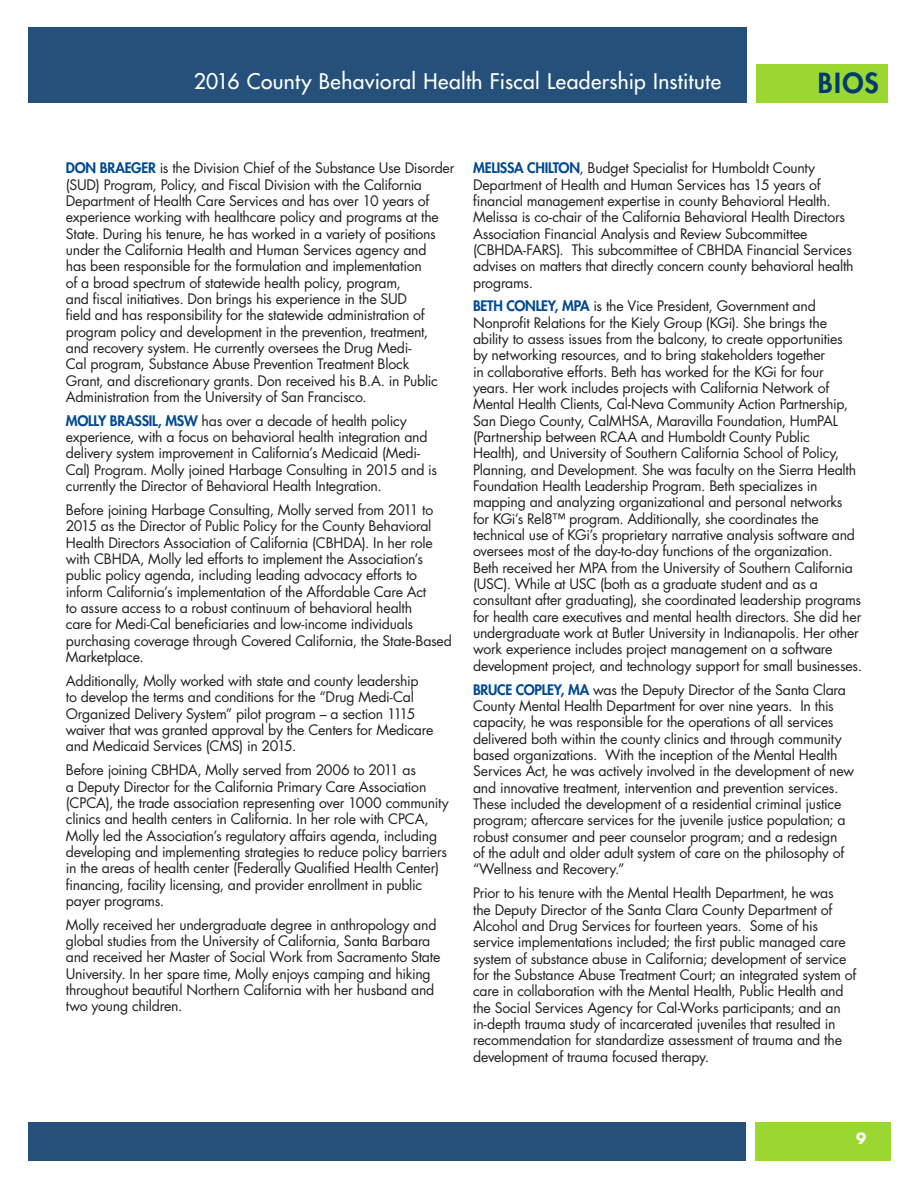
<style>
.page{position:relative;width:918px;height:1188px;background:#fff}
.page>*{position:absolute;margin:0;border:0;box-sizing:border-box;transform-origin:0 0}
.BASIC_LINE_w__right{font:800 27px "Futura";color:#003b70}
.t1{font:21px "Futura";letter-spacing:.015em;color:#fff}
.t2{font:700 15px "Futura";color:#fff}
.Presenters{font:14.1px/16.4px "Futura";letter-spacing:-.015em;color:#231f20}
.s1{font-weight:800;color:#004990}
</style>
<div class="page">
<div style="left:756px;top:1122px;width:135px;height:39px;background:#9bd731"></div>
<div style="left:0;top:1122px;width:746px;height:39px;background:#24507a"></div>
<div style="left:1px;top:27px;width:746px;height:76px;background:#24507a"></div>
<div style="left:756px;top:64px;width:132px;height:39px;background:#9bd731"></div>
<div style="left:0;top:1109px;width:28px;height:59px;background:#fff"></div>
<div style="left:0;top:17px;width:28px;height:95px;background:#fff"></div>
<h2 class="t1" style="left:194px;top:68px;width:529px">2016 County Behavioral Health Fiscal Leadership Institute</h2>
<p class="BASIC_LINE_w__right" style="left:818px;top:66px;width:62px">BIOS</p>
<p class="Presenters" style="left:66px;top:160px;width:390px"><span class="s1">DON BRAEGER</span> is the Division Chief of the Substance Use Disorder (SUD) Program, Policy, and Fiscal Division with the California Department of Health Care Services and has over 10 years of experience working with healthcare policy and programs at the State. During his tenure, he has worked in a variety of positions under the California Health and Human Services agency and<br>has been responsible for the formulation and implementation<br>of a broad spectrum of statewide health policy, program,<br>and fiscal initiatives. Don brings his experience in the SUD<br>field and has responsibility for the statewide administration of program policy and development in the prevention, treatment, and recovery system. He currently oversees the Drug Medi-<br>Cal program, Substance Abuse Prevention Treatment Block<br>Grant, and discretionary grants. Don received his B.A. in Public Administration from the University of San Francisco.</p>
<p class="Presenters" style="left:66px;top:412px;width:373px"><span class="s1">MOLLY BRASSIL, MSW</span> has over a decade of health policy experience, with a focus on behavioral health integration and delivery system improvement in California’s Medicaid (Medi-Cal) Program. Molly joined Harbage Consulting in 2015 and is currently the Director of Behavioral Health Integration.</p>
<p class="Presenters" style="left:66px;top:501px;width:388px">Before joining Harbage Consulting, Molly served from 2011 to 2015 as the Director of Public Policy for the County Behavioral Health Directors Association of California (CBHDA). In her role with CBHDA, Molly led efforts to implement the Association’s public policy agenda, including leading advocacy efforts to inform California’s implementation of the Affordable Care Act<br>to assure access to a robust continuum of behavioral health<br>care for Medi-Cal beneficiaries and low-income individuals purchasing coverage through Covered California, the State-Based Marketplace.</p>
<p class="Presenters" style="left:66px;top:672px;width:369px">Additionally, Molly worked with state and county leadership<br>to develop the terms and conditions for the “Drug Medi-Cal Organized Delivery System” pilot program – a section 1115 waiver that was granted approval by the Centers for Medicare and Medicaid Services (CMS) in 2015.</p>
<p class="Presenters" style="left:66px;top:762px;width:385px">Before joining CBHDA, Molly served from 2006 to 2011 as<br>a Deputy Director for the California Primary Care Association (CPCA), the trade association representing over 1000 community clinics and health centers in California. In her role with CPCA, Molly led the Association’s regulatory affairs agenda, including developing and implementing strategies to reduce policy barriers in the areas of health center (Federally Qualified Health Center) financing, facility licensing, and provider enrollment in public payer programs.</p>
<p class="Presenters" style="left:66px;top:916px;width:376px">Molly received her undergraduate degree in anthropology and global studies from the University of California, Santa Barbara and received her Master of Social Work from Sacramento State University. In her spare time, Molly enjoys camping and hiking throughout beautiful Northern California with her husband and two young children.</p>
<p class="Presenters" style="left:473px;top:160px;width:382px"><span class="s1">MELISSA CHILTON</span>, Budget Specialist for Humboldt County Department of Health and Human Services has 15 years of financial management expertise in county Behavioral Health.<br>Melissa is co-chair of the California Behavioral Health Directors Association Financial Analysis and Review Subcommittee (CBHDA-FARS). This subcommittee of CBHDA Financial Services advises on matters that directly concern county behavioral health programs.</p>
<p class="Presenters" style="left:473px;top:298px;width:391px"><span class="s1">BETH CONLEY, MPA</span> is the Vice President, Government and Nonprofit Relations for the Kiely Group (KGi). She brings the ability to assess issues from the balcony, to create opportunities<br>by networking resources, and to bring stakeholders together<br>in collaborative efforts. Beth has worked for the KGi for four years. Her work includes projects with California Network of Mental Health Clients, Cal-Neva Community Action Partnership, San Diego County, CalMHSA, Maravilla Foundation, HumPAL (Partnership between RCAA and Humboldt County Public<br>Health), and University of Southern California School of Policy, Planning, and Development. She was faculty on the Sierra Health Foundation Health Leadership Program. Beth specializes in mapping and analyzing organizational and personal networks for KGi’s Rel8™ program. Additionally, she coordinates the technical use of KGi’s proprietary narrative analysis software and oversees most of the day-to-day functions of the organization.<br>Beth received her MPA from the University of Southern California (USC). While at USC (both as a graduate student and as a consultant after graduating), she coordinated leadership programs for health care executives and mental health directors. She did her undergraduate work at Butler University in Indianapolis. Her other work experience includes project management on a software development project, and technology support for small businesses.</p>
<p class="Presenters" style="left:473px;top:681px;width:383px"><span class="s1">BRUCE COPLEY, MA</span> was the Deputy Director of the Santa Clara County Mental Health Department for over nine years. In this capacity, he was responsible for the operations of all services delivered both within the county clinics and through community based organizations. With the inception of the Mental Health Services Act, he was actively involved in the development of new and innovative treatment, intervention and prevention services.<br>These included the development of a residential criminal justice program; aftercare services for the juvenile justice population; a robust consumer and peer counselor program; and a redesign<br>of the adult and older adult system of care on the philosophy of “Wellness and Recovery.”</p>
<p class="Presenters" style="left:473px;top:885px;width:385px">Prior to his tenure with the Mental Health Department, he was<br>the Deputy Director of the Santa Clara County Department of Alcohol and Drug Services for fourteen years. Some of his service implementations included; the first public managed care system of substance abuse in California; development of service for the Substance Abuse Treatment Court; an integrated system of care in collaboration with the Mental Health, Public Health and the Social Services Agency for Cal-Works participants; and an in-depth trauma study of incarcerated juveniles that resulted in recommendation for standardize assessment of trauma and the development of trauma focused therapy.</p>
<p class="t2" style="left:856px;top:1127px;width:12px">9</p>
</div>
